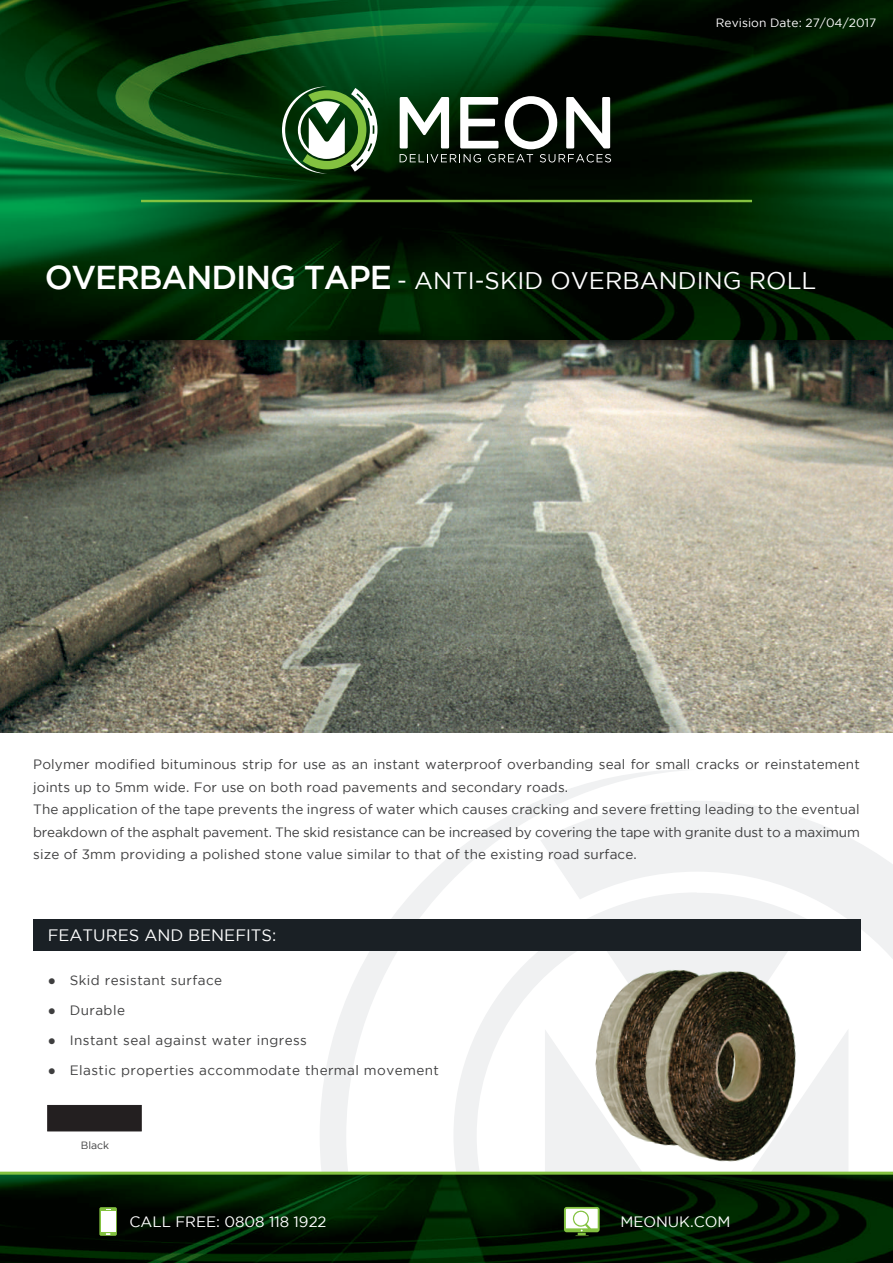
<style>
.page{position:relative;width:893px;height:1263px;background:#fff}
.page>*{position:absolute;margin:0;border:0;box-sizing:border-box;transform-origin:0 0}
.t1{font:24px "Gotham";color:#fff}
.t2{font:16.5px "Gotham";color:#fff}
.t3{font:15px "Gotham";color:#fff}
.t4{font:13.5px/22.5px "Gotham";letter-spacing:.01em;color:#3e3e3f}
.t5{font:13.5px "Gotham";letter-spacing:.03em;color:#3e3e3f}
.t6{font:12px "Gotham";letter-spacing:.005em;color:#fff}
.t7{font:10.5px "Gotham";color:#3e3e3f}
.s1{font-weight:500;font-size:33px}
.s2{font-family:"Calibri"}
</style>
<div class="page">
<img style="left:0;top:496px;width:893px;height:236px">
<svg style="left:700px;top:801px;width:193px;height:371px;fill:#f0f1f2"></svg>
<svg style="left:320px;top:770px;width:380px;height:402px"></svg>
<img style="left:0;top:1175px;width:893px;height:88px">
<svg style="left:99px;top:1207px;width:18px;height:29px"></svg>
<div style="left:101px;top:1211px;width:14px;height:20px;background:#fff"></div>
<svg style="left:564px;top:1207px;width:36px;height:29px"></svg>
<img style="left:0;top:0;width:893px;height:496px">
<svg style="left:400px;top:96px;width:211px;height:66px"></svg>
<svg style="left:282px;top:87px;width:95px;height:87px"></svg>
<hr style="left:141px;top:200px;width:611px;height:2px;background:#83c240">
<hr style="left:0;top:1172px;width:893px;height:3px;background:#83c240">
<div style="left:33px;top:920px;width:827px;height:31px;background:#1a2025"></div>
<div style="left:47px;top:1105px;width:95px;height:26px;background:#231f20;border:1px solid #231f20"></div>
<img style="left:577px;top:955px;width:48px;height:208px">
<img style="left:625px;top:955px;width:186px;height:225px">
<p class="t6" style="left:716px;top:16px;width:162px">Revision Date: 27/04/2017</p>
<h1 class="t1" style="left:45px;top:268px;width:773px"><span class="s1">OVERBANDING TAPE</span> - ANTI-SKID OVERBANDING ROLL</h1>
<p class="t4" style="left:33px;top:753px;width:828px">Polymer modified bituminous strip for use as an instant waterproof overbanding seal for small cracks or reinstatement joints up to 5mm wide. For use on both road pavements and secondary roads.<br>The application of the tape prevents the ingress of water which causes cracking and severe fretting leading to the eventual breakdown of the asphalt pavement. The skid resistance can be increased by covering the tape with granite dust to a maximum size of 3mm providing a polished stone value similar to that of the existing road surface.</p>
<p class="t2" style="left:48px;top:926px;width:230px">FEATURES AND BENEFITS:</p>
<p class="t5" style="left:48px;top:972px;width:176px"><span class="s2">●</span> Skid resistant surface</p>
<p class="t5" style="left:48px;top:1002px;width:79px"><span class="s2">●</span> Durable</p>
<p class="t5" style="left:48px;top:1032px;width:261px"><span class="s2">●</span> Instant seal against water ingress</p>
<p class="t5" style="left:48px;top:1062px;width:393px"><span class="s2">●</span> Elastic properties accommodate thermal movement</p>
<p class="t7" style="left:81px;top:1139px;width:30px">Black</p>
<p class="t3" style="left:130px;top:1213px;width:198px">CALL FREE: 0808 118 1922</p>
<p class="t3" style="left:620px;top:1213px;width:112px">MEONUK.COM</p>
</div>
